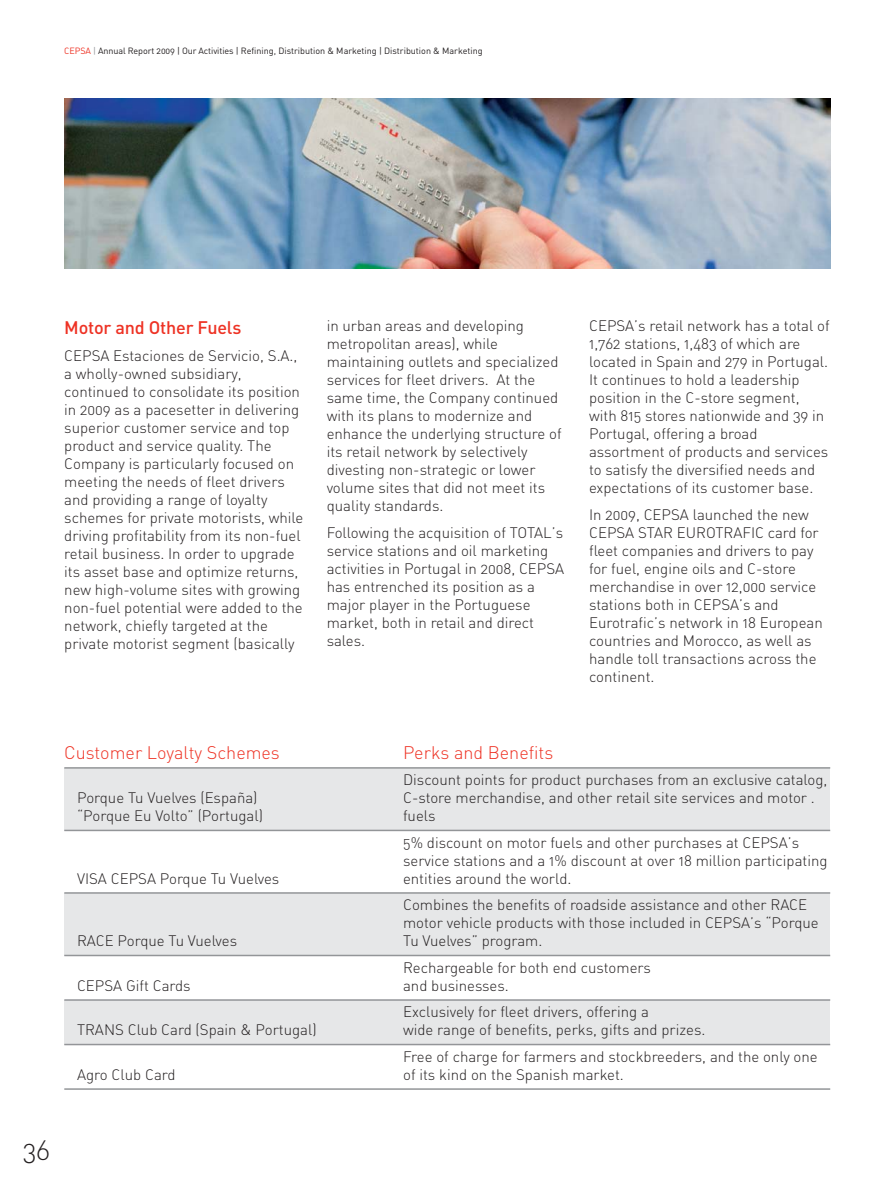
<style>
.page{position:relative;width:895px;height:1192px;background:#fff}
.page>*{position:absolute;margin:0;border:0;box-sizing:border-box;transform-origin:0 0}
.t1{font:27px "DIN Light Alternate";color:#231f20}
.t2{font:300 18px "DIN";color:#ee3224}
.t3{font:18px "DIN Medium Alternate";letter-spacing:-.01em;color:#ee3224}
.t4{font:15px/18px "DIN Light Alternate";color:#231f20}
.t5{font:9px "DIN Regular Alternate";color:#231f20}
.s1{color:#ee3224}
.s2{color:#939598}
</style>
<div class="page">
<div style="left:64px;top:768px;width:766px;height:62px;background:#e6e7e8"></div>
<div style="left:64px;top:892px;width:766px;height:63px;background:#e6e7e8"></div>
<div style="left:64px;top:1000px;width:766px;height:44px;background:#e6e7e8"></div>
<img style="left:64px;top:98px;width:766px;height:170px">
<hr style="left:64px;top:767px;width:766px;height:1px;background:#939598">
<hr style="left:64px;top:829px;width:766px;height:2px;background:#939598">
<hr style="left:64px;top:892px;width:766px;height:1px;background:#939598">
<hr style="left:64px;top:954px;width:766px;height:2px;background:#939598">
<hr style="left:64px;top:999px;width:766px;height:1px;background:#939598">
<hr style="left:64px;top:1043px;width:766px;height:2px;background:#939598">
<hr style="left:64px;top:1088px;width:766px;height:1px;background:#939598">
<p class="t5" style="left:64px;top:48px;width:420px"><span class="s1">CEPSA</span> <span class="s2">|</span> Annual Report 2009 | Our Activities | Refining, Distribution &amp; Marketing | Distribution &amp; Marketing</p>
<p class="t3" style="left:64px;top:321px;width:178px">Motor and Other Fuels</p>
<p class="t4" style="left:64px;top:348px;width:240px">CEPSA Estaciones de Servicio, S.A., a wholly-owned subsidiary, continued to consolidate its position in 2009 as a pacesetter in delivering superior customer service and top product and service quality. The Company is particularly focused on meeting the needs of fleet drivers and providing a range of loyalty schemes for private motorists, while driving profitability from its non-fuel retail business. In order to upgrade its asset base and optimize returns, new high-volume sites with growing non-fuel potential were added to the network, chiefly targeted at the private motorist segment (basically</p>
<p class="t4" style="left:326px;top:318px;width:236px">in urban areas and developing metropolitan areas), while maintaining outlets and specialized services for fleet drivers. At the same time, the Company continued with its plans to modernize and enhance the underlying structure of its retail network by selectively divesting non-strategic or lower volume sites that did not meet its quality standards.</p>
<p class="t4" style="left:326px;top:525px;width:239px">Following the acquisition of TOTAL’s service stations and oil marketing activities in Portugal in 2008, CEPSA has entrenched its position as a major player in the Portuguese market, both in retail and direct sales.</p>
<p class="t4" style="left:589px;top:318px;width:242px">CEPSA’s retail network has a total of 1,762 stations, 1,483 of which are located in Spain and 279 in Portugal.<br>It continues to hold a leadership position in the C-store segment, with 815 stores nationwide and 39 in Portugal, offering a broad assortment of products and services to satisfy the diversified needs and expectations of its customer base.</p>
<p class="t4" style="left:589px;top:507px;width:235px">In 2009, CEPSA launched the new<br>CEPSA STAR EUROTRAFIC card for fleet companies and drivers to pay for fuel, engine oils and C-store merchandise in over 12,000 service stations both in CEPSA’s and<br>Eurotrafic’s network in 18 European countries and Morocco, as well as handle toll transactions across the continent.</p>
<p class="t2" style="left:64px;top:745px;width:217px">Customer Loyalty Schemes</p>
<p class="t2" style="left:403px;top:745px;width:152px">Perks and Benefits</p>
<p class="t4" style="left:403px;top:772px;width:425px">Discount points for product purchases from an exclusive catalog,</p>
<p class="t4" style="left:77px;top:790px;width:182px">Porque Tu Vuelves (España)</p>
<p class="t4" style="left:403px;top:790px;width:413px">C-store merchandise, and other retail site services and motor .</p>
<p class="t4" style="left:77px;top:808px;width:187px">“Porque Eu Volto” (Portugal)</p>
<p class="t4" style="left:403px;top:804px;width:397px;line-height:26.5px">fuels<br>5% discount on motor fuels and other purchases at CEPSA’s</p>
<p class="t4" style="left:403px;top:853px;width:426px">service stations and a 1% discount at over 18 million participating</p>
<p class="t4" style="left:77px;top:871px;width:204px">VISA CEPSA Porque Tu Vuelves</p>
<p class="t4" style="left:403px;top:866px;width:405px;line-height:26.5px">entities around the world.<br>Combines the benefits of roadside assistance and other RACE</p>
<p class="t4" style="left:403px;top:915px;width:417px">motor vehicle products with those included in CEPSA’s “Porque</p>
<p class="t4" style="left:77px;top:933px;width:161px">RACE Porque Tu Vuelves</p>
<p class="t4" style="left:403px;top:929px;width:249px;line-height:26.5px">Tu Vuelves” program.<br>Rechargeable for both end customers</p>
<p class="t4" style="left:77px;top:978px;width:115px">CEPSA Gift Cards</p>
<p class="t4" style="left:403px;top:973px;width:247px;line-height:26.5px">and businesses.<br>Exclusively for fleet drivers, offering a</p>
<p class="t4" style="left:77px;top:1022px;width:241px">TRANS Club Card (Spain &amp; Portugal)</p>
<p class="t4" style="left:403px;top:1018px;width:416px;line-height:26.5px">wide range of benefits, perks, gifts and prizes.<br>Free of charge for farmers and stockbreeders, and the only one</p>
<p class="t4" style="left:77px;top:1067px;width:100px">Agro Club Card</p>
<p class="t4" style="left:403px;top:1067px;width:222px">of its kind on the Spanish market.</p>
<h1 class="t1" style="left:23px;top:1140px;width:29px">36</h1>
</div>
